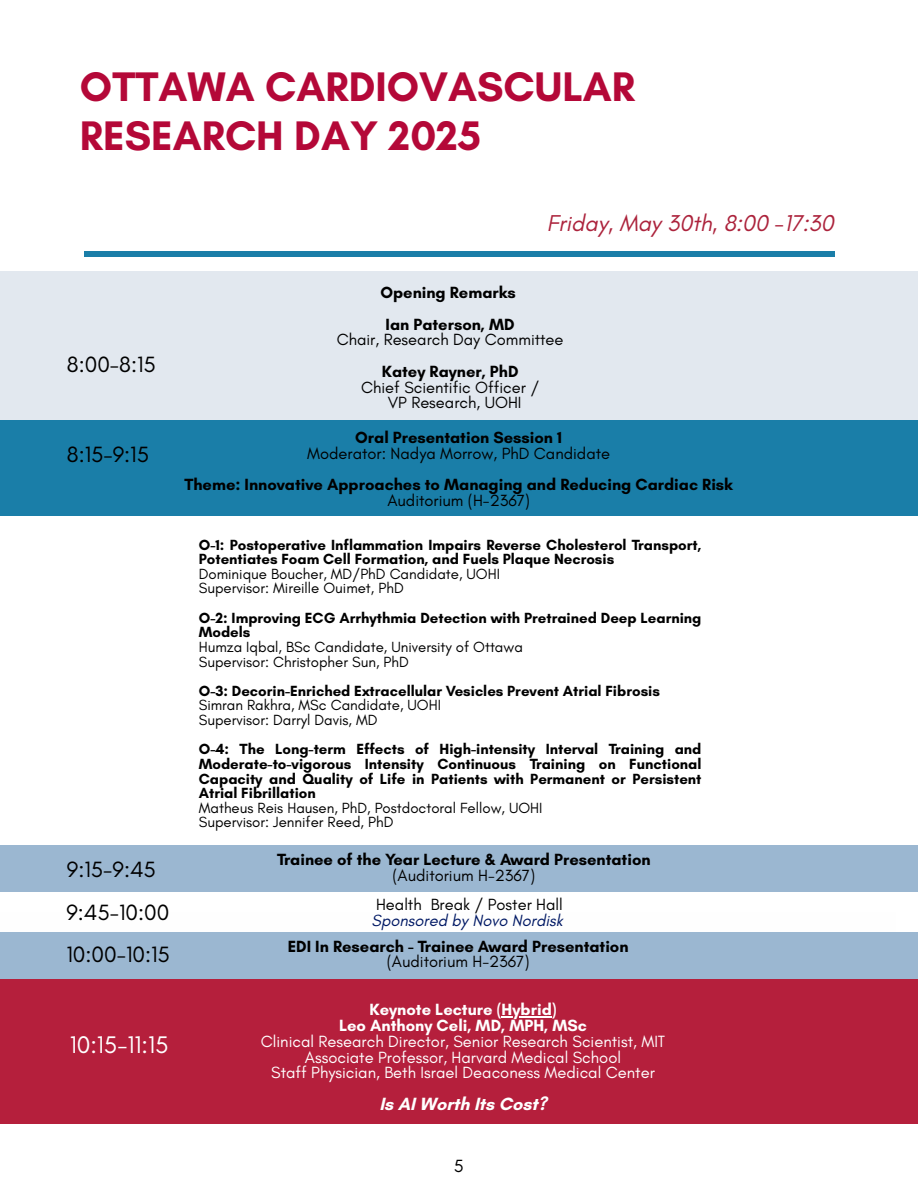
<style>
.page{position:relative;width:918px;height:1188px;background:#fff}
.page>*{position:absolute;margin:0;border:0;box-sizing:border-box;transform-origin:0 0}
.t1{font:700 42.15px/49.5px "Glacial Indifference";color:#b40838}
.t2{font:24.45px "Glacial Indifference";color:#fff}
.t3{font:italic 23.4px "Glacial Indifference";color:#ac233c}
.t4{font:22.5px "Glacial Indifference";color:#000}
.t5{font:700 18px "Glacial Indifference";color:#fff}
.t6{font:18px "Glacial Indifference";color:#000}
.t7{font:700 16.5px/15.8px "Glacial Indifference";color:#000;text-align:center}
.t8{font:16.5px/15.8px "Glacial Indifference";color:#000;text-align:center}
.t9{font:16.5px/15.8px "Glacial Indifference";color:#fff;text-align:center}
.t10{font:700 16.5px "Glacial Indifference";color:#fff}
.t11{font:700 15px/14.7px "Glacial Indifference";color:#000}
.t12{font:15px "Glacial Indifference";color:#000}
.s1{font-weight:700}
.s2{font-weight:400}
.s3{font-style:italic;color:#001864}
</style>
<div class="page">
<div style="left:84px;top:252px;width:751px;height:5px;background:#1a7ea8"></div>
<div style="left:0;top:271px;width:918px;height:149px;background:#e2e8ef"></div>
<div style="left:0;top:420px;width:918px;height:96px;background:#1a7ea8"></div>
<div style="left:1px;top:846px;width:917px;height:46px;background:#9bb7d1"></div>
<div style="left:0;top:976px;width:918px;height:148px;background:#b51f3c"></div>
<div style="left:0;top:933px;width:918px;height:46px;background:#9bb7d1"></div>
<hr style="left:502px;top:1016px;width:50px;height:2px;background:#fff">
<h1 class="t1" style="left:80px;top:61px;width:557px">OTTAWA CARDIOVASCULAR<br>RESEARCH DAY 2025</h1>
<h4 class="t3" style="left:547px;top:208px;width:288px">Friday, May 30th, 8:00 -17:30</h4>
<h3 class="t4" style="left:67px;top:350px;width:90px">8:00-8:15</h3>
<h6 class="t4" style="left:67px;top:441px;width:84px">8:15-9:15</h6>
<h6 class="t4" style="left:67px;top:855px;width:91px">9:15-9:45</h6>
<p class="t4" style="left:66px;top:898px;width:105px">9:45-10:00</p>
<h5 class="t4" style="left:66px;top:941px;width:105px">10:00-10:15</h5>
<p class="t2" style="left:70px;top:1030px;width:100px">10:15-11:15</p>
<h5 class="t7" style="left:380px;top:284px;width:137px">Opening Remarks</h5>
<h6 class="t8" style="left:337px;top:316px;width:228px"><span class="s1">Ian Paterson, MD<br></span>Chair, Research Day Committee</h6>
<h6 class="t8" style="left:361px;top:363px;width:180px"><span class="s1">Katey Rayner, PhD<br></span>Chief Scientific Officer /<br>VP Research, UOHI</h6>
<h3 class="t8" style="left:307px;top:429px;width:304px"><span class="s1">Oral Presentation Session 1<br></span>Moderator: Nadya Morrow, PhD Candidate</h3>
<h6 class="t7" style="left:184px;top:477px;width:550px">Theme: Innovative Approaches to Managing and Reducing Cardiac Risk<br><span class="s2">Auditorium (H-2367)</span></h6>
<p class="t11" style="left:199px;top:537px;width:504px">O-1: Postoperative Inflammation Impairs Reverse Cholesterol Transport,<br>Potentiates Foam Cell Formation, and Fuels Plaque Necrosis</p>
<p class="t12" style="left:199px;top:565px;width:303px">Dominique Boucher, MD/PhD Candidate, UOHI</p>
<p class="t12" style="left:199px;top:579px;width:206px">Supervisor: Mireille Ouimet, PhD</p>
<p class="t11" style="left:199px;top:610px;width:504px">O-2: Improving ECG Arrhythmia Detection with Pretrained Deep Learning<br>Models</p>
<p class="t12" style="left:199px;top:638px;width:326px">Humza Iqbal, BSc Candidate, University of Ottawa</p>
<p class="t12" style="left:199px;top:652px;width:212px">Supervisor: Christopher Sun, PhD</p>
<p class="t11" style="left:199px;top:683px;width:463px">O-3: Decorin-Enriched Extracellular Vesicles Prevent Atrial Fibrosis</p>
<h6 class="t12" style="left:199px;top:696px;width:244px">Simran Rakhra, MSc Candidate, UOHI</h6>
<h4 class="t12" style="left:199px;top:711px;width:180px">Supervisor: Darryl Davis, MD</h4>
<h6 class="t11" style="left:199px;top:742px;width:504px;text-align:justify">O-4: The Long-term Effects of High-intensity Interval Training and Moderate-to-vigorous Intensity Continuous Training on Functional Capacity and Quality of Life in Patients with Permanent or Persistent Atrial Fibrillation</h6>
<h3 class="t12" style="left:199px;top:799px;width:345px">Matheus Reis Hausen, PhD, Postdoctoral Fellow, UOHI</h3>
<h6 class="t12" style="left:199px;top:813px;width:196px">Supervisor: Jennifer Reed, PhD</h6>
<h4 class="t7" style="left:277px;top:852px;width:375px">Trainee of the Year Lecture &amp; Award Presentation <span class="s2">(Auditorium H-2367)</span></h4>
<p class="t8" style="left:372px;top:897px;width:193px;text-align:left">Health Break / Poster Hall<br><span class="s3">Sponsored by Novo Nordisk</span></p>
<h3 class="t7" style="left:288px;top:938px;width:342px">EDI In Research - Trainee Award Presentation <span class="s2">(Auditorium H-2367)</span></h3>
<p class="t10" style="left:369px;top:1000px;width:189px">Keynote Lecture (Hybrid)</p>
<p class="t9" style="left:261px;top:1017px;width:406px"><span class="s1">Leo Anthony Celi, MD, MPH, MSc<br></span>Clinical Research Director, Senior Research Scientist, MIT Associate Professor, Harvard Medical School<br>Staff Physician, Beth Israel Deaconess Medical Center</p>
<p class="t5" style="left:379px;top:1093px;width:169px">Is AI Worth Its Cost?</p>
<p class="t6" style="left:454px;top:1155px;width:11px">5</p>
</div>
